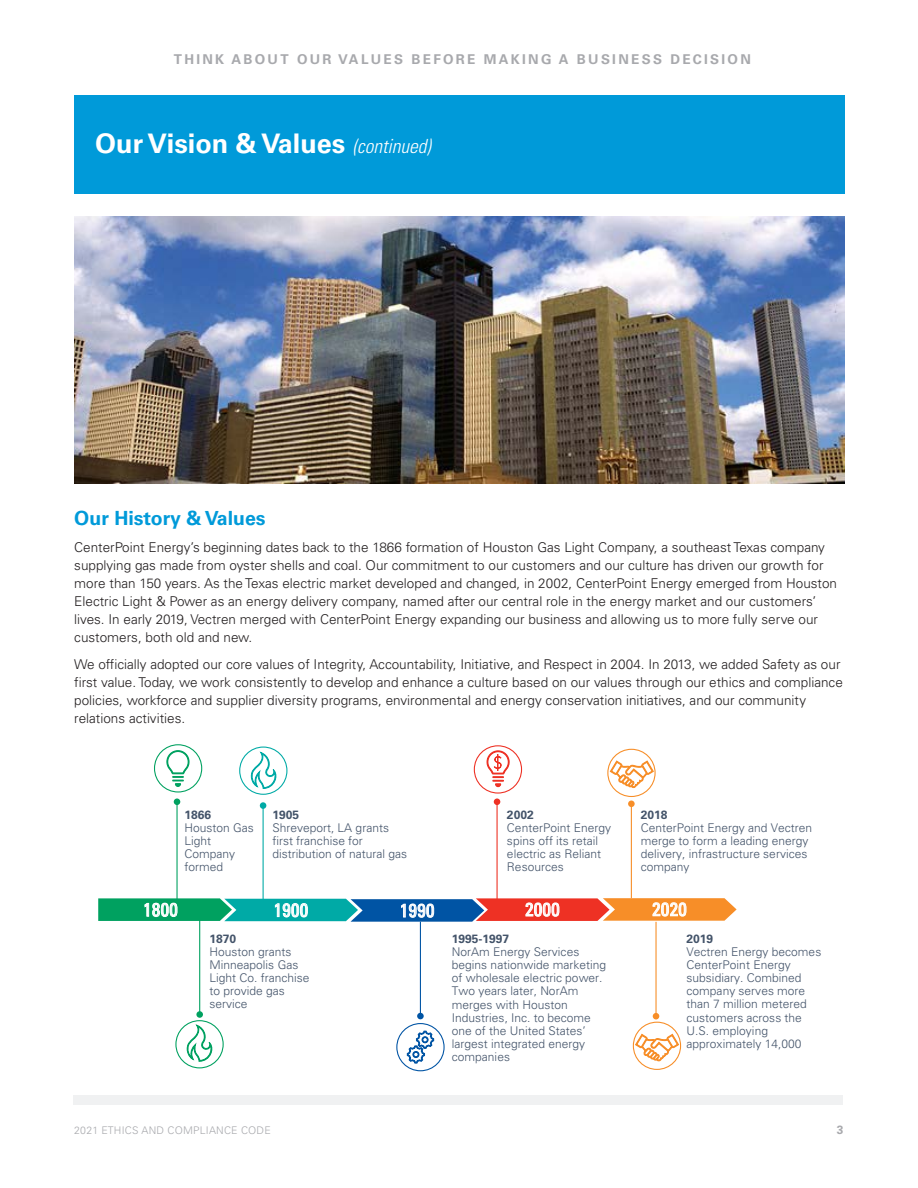
<style>
.page{position:relative;width:918px;height:1188px;background:#fff}
.page>*{position:absolute;margin:0;border:0;box-sizing:border-box;transform-origin:0 0}
.Inside_Head-Continua{font:700 27px "Univers LT Std";color:#fff}
.Inside_Subhead_1{font:700 19.5px "Univers LT Std";color:#009ad9}
.t1{font:condensed 18.6px "Univers LT Std";letter-spacing:.025em;color:#fff}
.Inside_Body{font:300 13.5px/18px "Univers LT Std";color:#231f20}
.t2{font:700 13.5px "Univers LT Std";letter-spacing:.17em;color:#a8a9ad}
.t3{font:300 12px/13px "Univers LT Std";color:#44546a}
.t4{font:700 12px "Univers LT Std";color:#44546a}
.t5{font:700 12px "Univers LT Std";color:#a8a9ad}
.t6{font:300 10.5px "Univers LT Std";letter-spacing:.02em;color:#a8a9ad}
.s1{font-weight:300;font-style:italic;font-stretch:condensed;font-size:19.5px}
</style>
<div class="page">
<div style="left:74px;top:96px;width:771px;height:98px;background:#009ad9"></div>
<svg style="left:98px;top:898px;width:639px;height:24px;background:#6f8673"></svg>
<div style="left:239px;top:747px;width:48px;height:48px;border:1px solid #00aaa6;border-radius:50%"></div>
<div style="left:607px;top:749px;width:49px;height:48px;border:1px solid #f78e28;border-radius:50%"></div>
<div style="left:396px;top:1023px;width:49px;height:48px;border:1px solid #0054a4;border-radius:50%"></div>
<div style="left:633px;top:1022px;width:48px;height:48px;border:1px solid #f78e28;border-radius:50%"></div>
<hr style="left:176px;top:802px;width:2px;height:98px;background:#00a160">
<div style="left:174px;top:798px;width:6px;height:7px;background:#00a160;border-radius:50%"></div>
<hr style="left:263px;top:806px;width:1px;height:94px;background:#00aaa6">
<div style="left:260px;top:802px;width:6px;height:7px;background:#00aaa6;border-radius:50%"></div>
<hr style="left:497px;top:802px;width:1px;height:97px;background:#ee3124">
<div style="left:494px;top:798px;width:6px;height:7px;background:#ee3124;border-radius:50%"></div>
<hr style="left:655px;top:922px;width:2px;height:94px;background:#f78e28">
<svg style="left:653px;top:1013px;width:6px;height:6px"></svg>
<hr style="left:631px;top:804px;width:1px;height:94px;background:#f78e28">
<div style="left:628px;top:801px;width:7px;height:6px;background:#f78e28;border-radius:50%"></div>
<hr style="left:420px;top:922px;width:1px;height:94px;background:#0054a4">
<div style="left:417px;top:1013px;width:7px;height:6px;background:#0054a4;border-radius:50%"></div>
<svg style="left:176px;top:1021px;width:47px;height:47px"></svg>
<div style="left:175px;top:1020px;width:49px;height:48px;border:1px solid #00a160;border-radius:50%"></div>
<svg style="left:185px;top:1024px;width:27px;height:38px"></svg>
<div style="left:474px;top:745px;width:48px;height:49px;border:1px solid #ee3124;border-radius:50%"></div>
<div style="left:154px;top:744px;width:48px;height:49px;border:1px solid #00a160;border-radius:50%"></div>
<hr style="left:199px;top:920px;width:1px;height:94px;background:#00a160">
<div style="left:196px;top:1011px;width:7px;height:7px;background:#00a160;border-radius:50%"></div>
<svg style="left:166px;top:750px;width:23px;height:37px"></svg>
<svg style="left:487px;top:750px;width:23px;height:37px"></svg>
<svg style="left:610px;top:760px;width:44px;height:28px"></svg>
<svg style="left:635px;top:1034px;width:44px;height:27px"></svg>
<svg style="left:407px;top:1031px;width:27px;height:33px"></svg>
<svg style="left:249px;top:752px;width:27px;height:37px"></svg>
<img style="left:74px;top:216px;width:770px;height:268px">
<div style="left:73px;top:1095px;width:769px;height:9px;background:#f0f1f2"></div>
<p class="t2" style="left:174px;top:51px;width:579px">THINK ABOUT OUR VALUES BEFORE MAKING A BUSINESS DECISION</p>
<p class="Inside_Head-Continua" style="left:95px;top:128px;width:337px">Our Vision &amp; Values <span class="s1">(continued)</span></p>
<p class="Inside_Subhead_1" style="left:74px;top:507px;width:193px">Our History &amp; Values</p>
<p class="Inside_Body" style="left:74px;top:538px;width:764px">CenterPoint Energy’s beginning dates back to the 1866 formation of Houston Gas Light Company, a southeast Texas company supplying gas made from oyster shells and coal. Our commitment to our customers and our culture has driven our growth for more than 150 years. As the Texas electric market developed and changed, in 2002, CenterPoint Energy emerged from Houston Electric Light &amp; Power as an energy delivery company, named after our central role in the energy market and our customers’ lives. In early 2019, Vectren merged with CenterPoint Energy expanding our business and allowing us to more fully serve our customers, both old and new.</p>
<p class="Inside_Body" style="left:74px;top:655px;width:770px">We officially adopted our core values of Integrity, Accountability, Initiative, and Respect in 2004. In 2013, we added Safety as our first value. Today, we work consistently to develop and enhance a culture based on our values through our ethics and compliance policies, workforce and supplier diversity programs, environmental and energy conservation initiatives, and our community relations activities.</p>
<p class="t4" style="left:184px;top:808px;width:28px">1866</p>
<p class="t3" style="left:184px;top:821px;width:71px">Houston Gas<br>Light<br>Company formed</p>
<h3 class="t1" style="left:143px;top:898px;width:36px">1800</h3>
<p class="t4" style="left:272px;top:808px;width:28px">1905</p>
<p class="t3" style="left:272px;top:821px;width:136px">Shreveport, LA grants first franchise for distribution of natural gas</p>
<p class="t4" style="left:507px;top:808px;width:28px">2002</p>
<p class="t3" style="left:507px;top:821px;width:106px">CenterPoint Energy spins off its retail electric as Reliant<br>Resources</p>
<p class="t4" style="left:641px;top:808px;width:28px">2018</p>
<p class="t3" style="left:641px;top:821px;width:173px">CenterPoint Energy and Vectren merge to form a leading energy delivery, infrastructure services company</p>
<h3 class="t1" style="left:274px;top:898px;width:36px">1900</h3>
<h3 class="t1" style="left:400px;top:899px;width:36px">1990</h3>
<h3 class="t1" style="left:525px;top:898px;width:36px">2000</h3>
<h3 class="t1" style="left:652px;top:897px;width:36px">2020</h3>
<p class="t4" style="left:209px;top:932px;width:28px">1870</p>
<p class="t3" style="left:209px;top:945px;width:102px">Houston grants<br>Minneapolis Gas<br>Light Co. franchise to provide gas service</p>
<p class="t4" style="left:452px;top:932px;width:59px">1995-1997</p>
<p class="t3" style="left:452px;top:945px;width:156px">NorAm Energy Services begins nationwide marketing of wholesale electric power.<br>Two years later, NorAm merges with Houston<br>Industries, Inc. to become one of the United States’ largest integrated energy companies</p>
<p class="t4" style="left:687px;top:932px;width:28px">2019</p>
<p class="t3" style="left:687px;top:945px;width:136px">Vectren Energy becomes<br>CenterPoint Energy subsidiary. Combined company serves more than 7 million metered customers across the<br>U.S. employing approximately 14,000</p>
<p class="t6" style="left:74px;top:1124px;width:198px">2021 ETHICS AND COMPLIANCE CODE</p>
<p class="t5" style="left:837px;top:1123px;width:8px">3</p>
</div>
